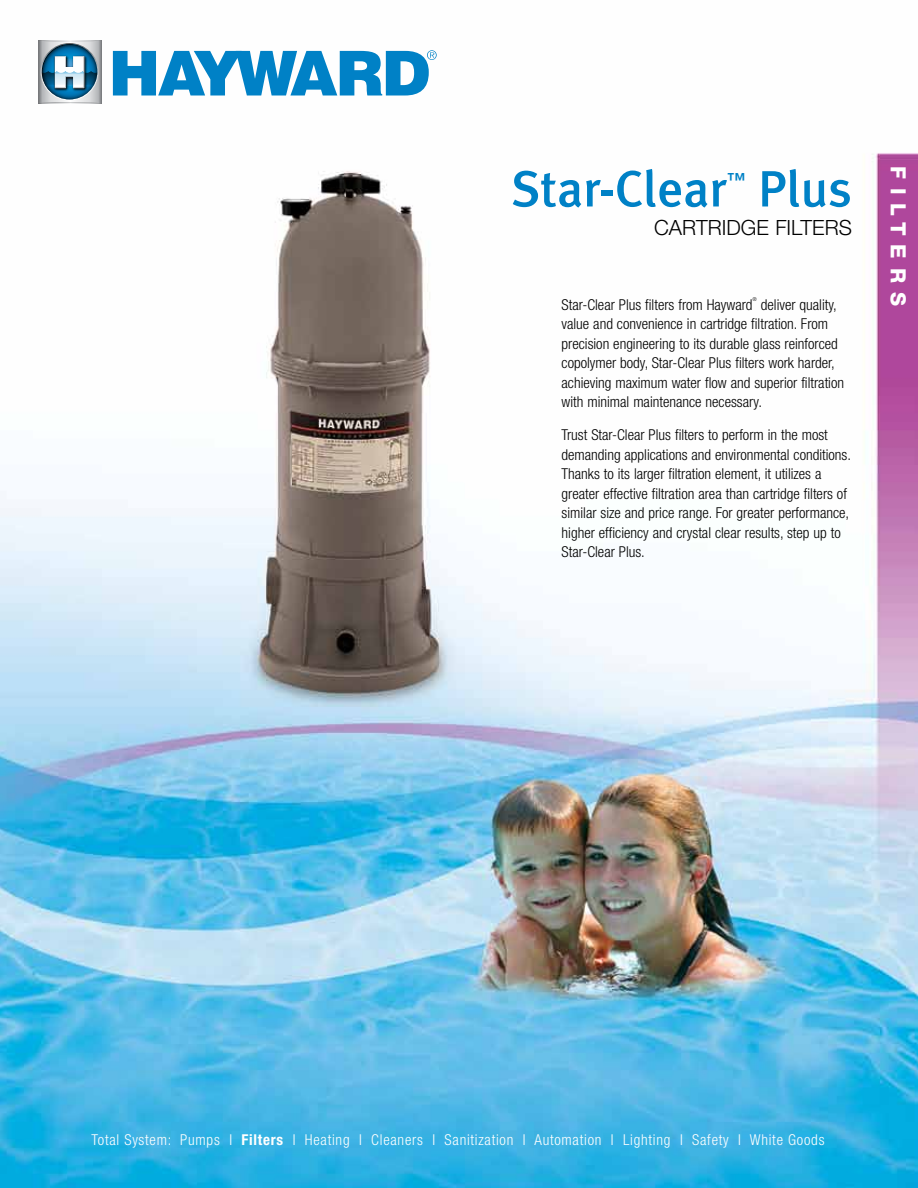
<style>
.page{position:relative;width:918px;height:1188px;background:#fff}
.page>*{position:absolute;margin:0;border:0;box-sizing:border-box;transform-origin:0 0}
.t1{font:500 51px "Meta Plus";color:#0081c6}
.t2{font:300 21px "Helvetica Neue LT Std";color:#000}
.t3{font:800 21px "Helvetica Neue";letter-spacing:.42em;color:#fff}
.t4{font:500 18.3px "Meta Plus";color:#0081c6}
.t5{font:300 condensed 15px/19.5px "Helvetica Neue LT Std";color:#000}
.t6{font:300 condensed 15px "Helvetica Neue LT Std";letter-spacing:.05em;color:#fff}
.t7{font:300 condensed 5.4px "Helvetica Neue LT Std";color:#000}
.s1{font-weight:700}
</style>
<div class="page">
<img style="left:0;top:153px;width:918px;height:1035px">
<img style="left:38px;top:40px;width:75px;height:64px">
<svg style="left:38px;top:41px;width:63px;height:1px"></svg>
<svg style="left:42px;top:44px;width:55px;height:55px"></svg>
<svg style="left:38px;top:56px;width:63px;height:47px"></svg>
<svg style="left:113px;top:50px;width:324px;height:46px"></svg>
<h1 class="t1" style="left:511px;top:159px;width:217px">Star-Clear</h1>
<p class="t4" style="left:727px;top:169px;width:20px">™</p>
<h1 class="t1" style="left:758px;top:159px;width:96px">Plus</h1>
<h2 class="t2" style="left:654px;top:215px;width:199px">CARTRIDGE FILTERS</h2>
<p class="t5" style="left:562px;top:294px;width:193px">Star-Clear Plus filters from Hayward</p>
<p class="t7" style="left:753px;top:296px;width:6px">®</p>
<p class="t5" style="left:562px;top:294px;width:284px;text-indent:199px">deliver quality, value and convenience in cartridge filtration. From precision engineering to its durable glass reinforced copolymer body, Star-Clear Plus filters work harder, achieving maximum water flow and superior filtration with minimal maintenance necessary.</p>
<p class="t5" style="left:562px;top:425px;width:291px">Trust Star-Clear Plus filters to perform in the most demanding applications and environmental conditions.<br>Thanks to its larger filtration element, it utilizes a greater effective filtration area than cartridge filters of similar size and price range. For greater performance, higher efficiency and crystal clear results, step up to Star-Clear Plus.</p>
<h2 class="t3" style="left:911px;top:166px;width:141px;rotate:90deg">FILTERS</h2>
<p class="t6" style="left:92px;top:1131px;width:734px">Total System: Pumps I <span class="s1">Filters</span> I Heating I Cleaners I Sanitization I Automation I Lighting I Safety I White Goods</p>
</div>
